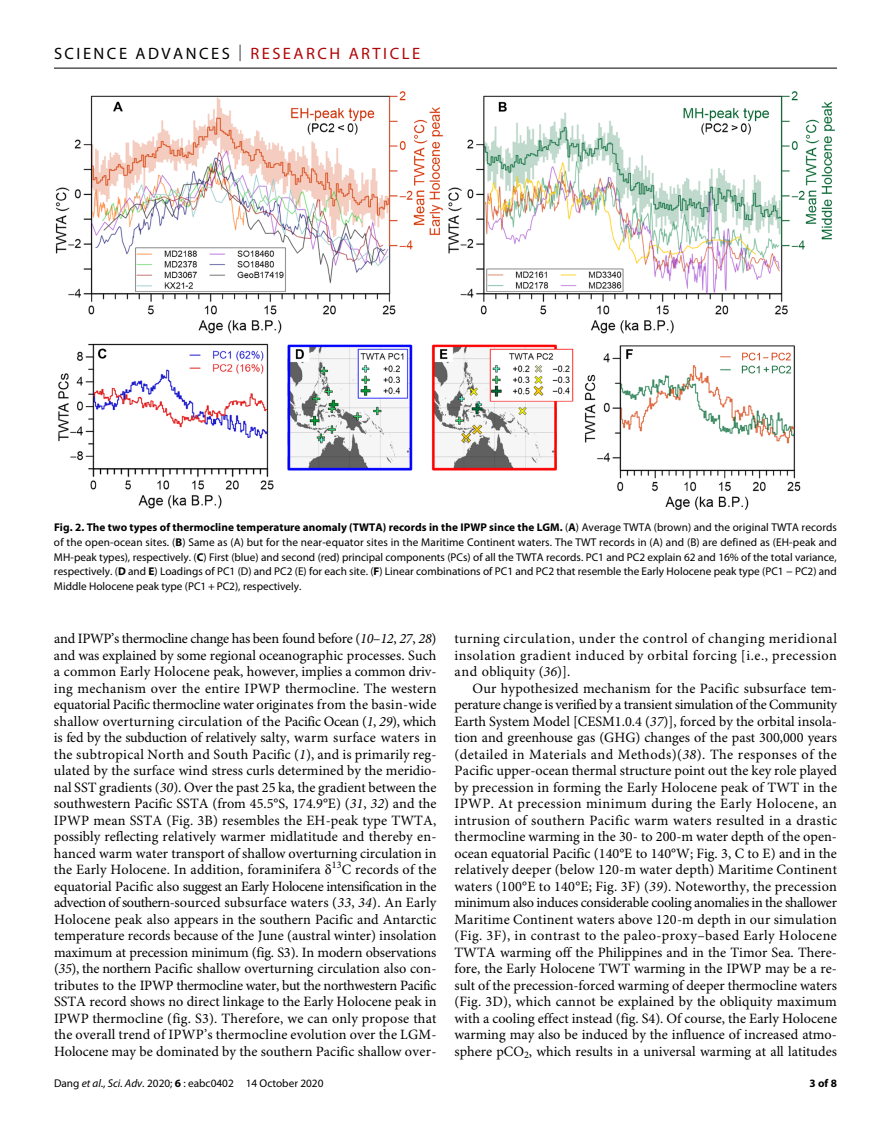
<style>
.page{position:relative;width:891px;height:1134px;background:#fff}
.page>*{position:absolute;margin:0;border:0;box-sizing:border-box;transform-origin:0 0}
.t1{font:16.5px "Myriad Pro";letter-spacing:.15em;color:#000}
.t2{font:14.25px/16.5px "Minion Pro";letter-spacing:.005em;color:#000;text-align:justify}
.t3{font:11.25px/15px "Myriad Pro";color:#000;text-align:justify}
.t4{font:700 11.25px "Myriad Pro";color:#000}
.s1{font-weight:300}
.s2{color:#b10508}
.s3{font-weight:700}
.s4{font-style:italic}
</style>
<div class="page">
<hr style="left:54px;top:68px;width:783px;height:1px;background:#000">
<img style="left:55px;top:91px;width:780px;height:419px">
<p class="t1" style="left:54px;top:40px;width:368px">SCIENCE ADVANCES <span class="s1">|</span> <span class="s2">RESEARCH ARTICLE</span></p>
<p class="t3" style="left:54px;top:519px;width:784px"><span class="s3">Fig. 2. The two types of thermocline temperature anomaly (TWTA) records in the IPWP since the LGM.</span> (<span class="s3">A</span>) Average TWTA (brown) and the original TWTA records of the open-ocean sites. (<span class="s3">B</span>) Same as (A) but for the near-equator sites in the Maritime Continent waters. The TWT records in (A) and (B) are defined as (EH-peak and MH-peak types), respectively. (<span class="s3">C</span>) First (blue) and second (red) principal components (PCs) of all the TWTA records. PC1 and PC2 explain 62 and 16% of the total variance, respectively. (<span class="s3">D</span> and <span class="s3">E</span>) Loadings of PC1 (D) and PC2 (E) for each site. (<span class="s3">F</span>) Linear combinations of PC1 and PC2 that resemble the Early Holocene peak type (PC1 − PC2) and Middle Holocene peak type (PC1 + PC2), respectively.</p>
<p class="t2" style="left:54px;top:632px;width:384px">and IPWP’s thermocline change has been found before (<span class="s4">10</span>–<span class="s4">12</span>, <span class="s4">27</span>, <span class="s4">28</span>) and was explained by some regional oceanographic processes. Such a common Early Holocene peak, however, implies a common driv&shy;ing mechanism over the entire IPWP thermocline. The western equatorial Pacific thermocline water originates from the basin-wide shallow overturning circulation of the Pacific Ocean (<span class="s4">1</span>, <span class="s4">29</span>), which is fed by the subduction of relatively salty, warm surface waters in the subtropical North and South Pacific (<span class="s4">1</span>), and is primarily reg&shy;ulated by the surface wind stress curls determined by the meridio&shy;nal SST gradients (<span class="s4">30</span>). Over the past 25 ka, the gradient between the southwestern Pacific SSTA (from 45.5°S, 174.9°E) (<span class="s4">31</span>, <span class="s4">32</span>) and the IPWP mean SSTA (Fig. 3B) resembles the EH-peak type TWTA, possibly reflecting relatively warmer midlatitude and thereby en&shy;hanced warm water transport of shallow overturning circulation in the Early Holocene. In addition, foraminifera <sup>13</sup>C records of the equatorial Pacific also suggest an Early Holocene intensification in the advection of southern-sourced subsurface waters (<span class="s4">33</span>, <span class="s4">34</span>). An Early Holocene peak also appears in the southern Pacific and Antarctic temperature records because of the June (austral winter) insolation maximum at precession minimum (fig. S3). In modern observations (<span class="s4">35</span>), the northern Pacific shallow overturning circulation also con&shy;tributes to the IPWP thermocline water, but the northwestern Pacific SSTA record shows no direct linkage to the Early Holocene peak in IPWP thermocline (fig. S3). Therefore, we can only propose that the overall trend of IPWP’s thermocline evolution over the LGM-Holocene may be dominated by the southern Pacific shallow over-</p>
<p class="t2" style="left:455px;top:632px;width:384px">turning circulation, under the control of changing meridional insolation gradient induced by orbital forcing [i.e., precession and obliquity (<span class="s4">36</span>)].</p>
<p class="t2" style="left:455px;top:681px;width:384px;text-indent:18px">Our hypothesized mechanism for the Pacific subsurface tem&shy;perature change is verified by a transient simulation of the Community Earth System Model [CESM1.0.4 (<span class="s4">37</span>)], forced by the orbital insola&shy;tion and greenhouse gas (GHG) changes of the past 300,000 years (detailed in Materials and Methods)(<span class="s4">38</span>). The responses of the Pacific upper-ocean thermal structure point out the key role played by precession in forming the Early Holocene peak of TWT in the IPWP. At precession minimum during the Early Holocene, an intrusion of southern Pacific warm waters resulted in a drastic thermocline warming in the 30- to 200-m water depth of the open&shy;ocean equatorial Pacific (140°E to 140°W; Fig. 3, C to E) and in the relatively deeper (below 120-m water depth) Maritime Continent waters (100°E to 140°E; Fig. 3F) (<span class="s4">39</span>). Noteworthy, the precession minimum also induces considerable cooling anomalies in the shallower Maritime Continent waters above 120-m depth in our simulation (Fig. 3F), in contrast to the paleo-proxy–based Early Holocene TWTA warming off the Philippines and in the Timor Sea. There&shy;fore, the Early Holocene TWT warming in the IPWP may be a re&shy;sult of the precession-forced warming of deeper thermocline waters (Fig. 3D), which cannot be explained by the obliquity maximum with a cooling effect instead (fig. S4). Of course, the Early Holocene warming may also be induced by the influence of increased atmo&shy;sphere pCO<sub>2</sub>, which results in a universal warming at all latitudes</p>
<p class="t3" style="left:54px;top:1076px;width:271px">Dang <span class="s4">et al</span>., <span class="s4">Sci. Adv.</span> 2020; <span class="s3">6</span> : eabc0402 14 October 2020</p>
<p class="t4" style="left:810px;top:1074px;width:29px">3 of 8</p>
</div>
